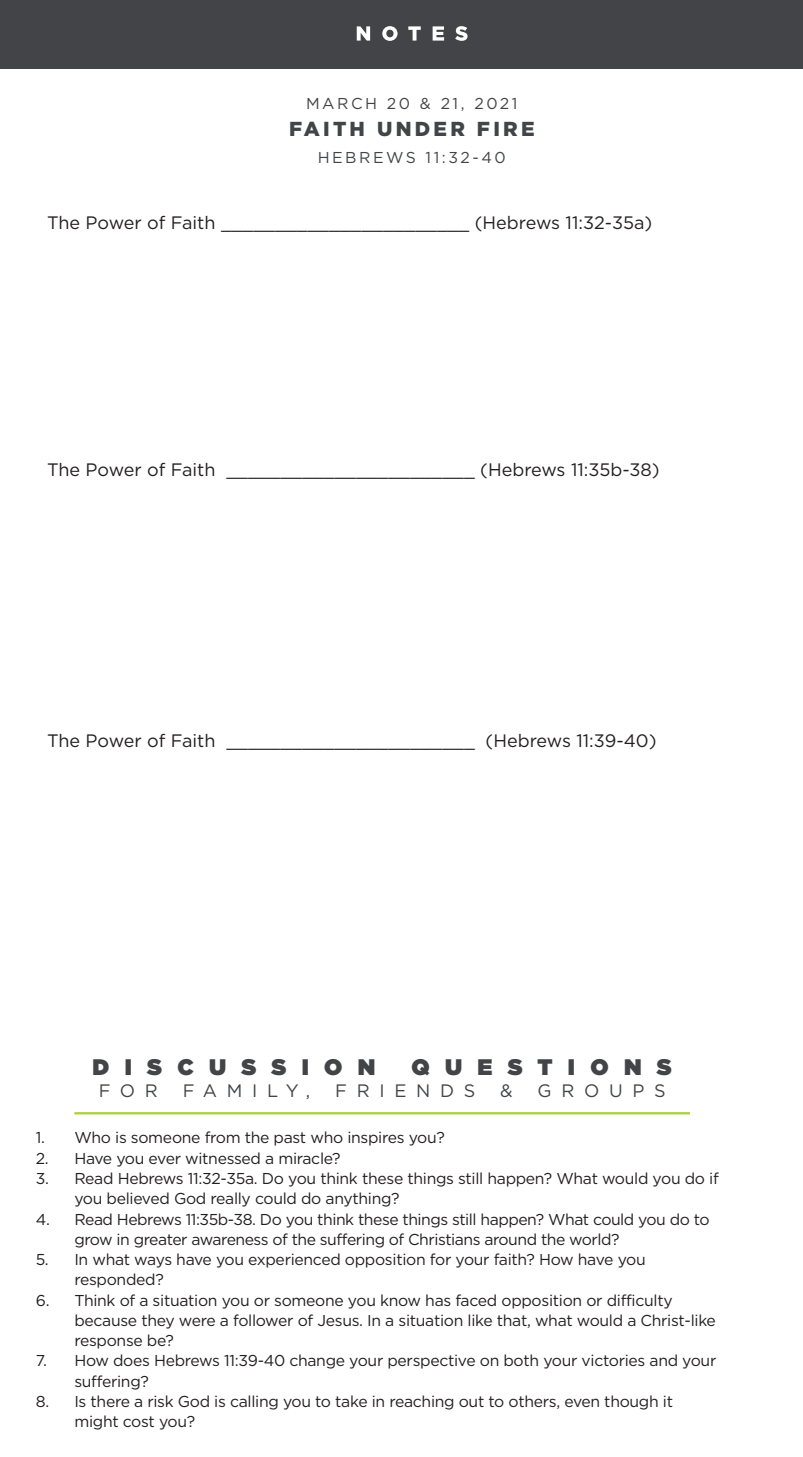
<style>
.page{position:relative;width:803px;height:1457px;background:#fff}
.page>*{position:absolute;margin:0;border:0;box-sizing:border-box;transform-origin:0 0}
.t1{font:900 22.5px "Gotham";letter-spacing:.68em;color:#424447}
.t2{font:900 20.25px "Gotham";letter-spacing:.16em;color:#424447}
.t3{font:18px "Gotham";color:#231f20}
.t4{font:18px "Gotham";letter-spacing:.54em;color:#424447}
.t5{font:15.75px/20.2px "Gotham";letter-spacing:-.02em;color:#231f20}
.t6{font:15.75px "Gotham";letter-spacing:.16em;color:#424447}
</style>
<div class="page">
<div style="left:0;top:0;width:803px;height:69px;background:#424447"></div>
<svg style="left:357px;top:26px;width:111px;height:15px"></svg>
<hr style="left:74px;top:1112px;width:616px;height:2px;background:#abcf38">
<p class="t6" style="left:306px;top:95px;width:213px">MARCH 20 &amp; 21, 2021</p>
<p class="t2" style="left:289px;top:117px;width:247px">FAITH UNDER FIRE</p>
<p class="t6" style="left:318px;top:149px;width:190px">HEBREWS 11:32-40</p>
<p class="t3" style="left:47px;top:213px;width:607px">The Power of Faith _______________________ (Hebrews 11:32-35a)</p>
<p class="t3" style="left:47px;top:460px;width:614px">The Power of Faith _______________________ (Hebrews 11:35b-38)</p>
<p class="t3" style="left:47px;top:730px;width:611px">The Power of Faith _______________________ (Hebrews 11:39-40)</p>
<p class="t1" style="left:93px;top:1054px;width:284px">DISCUSSION</p>
<p class="t1" style="left:412px;top:1054px;width:262px">QUESTIONS</p>
<p class="t4" style="left:99px;top:1080px;width:61px">FOR</p>
<p class="t4" style="left:183px;top:1080px;width:129px">FAMILY,</p>
<p class="t4" style="left:335px;top:1080px;width:142px">FRIENDS</p>
<p class="t4" style="left:500px;top:1080px;width:14px">&amp;</p>
<p class="t4" style="left:537px;top:1080px;width:130px">GROUPS</p>
<p class="t5" style="left:36px;top:1127px;width:411px">1. Who is someone from the past who inspires you?</p>
<p class="t5" style="left:36px;top:1147px;width:306px">2. Have you ever witnessed a miracle?</p>
<p class="t5" style="left:74px;top:1168px;width:646px;text-indent:-39px">3. Read Hebrews 11:32-35a. Do you think these things still happen? What would you do if you believed God really could do anything?</p>
<p class="t5" style="left:74px;top:1208px;width:637px;text-indent:-39px">4. Read Hebrews 11:35b-38. Do you think these things still happen? What could you do to grow in greater awareness of the suffering of Christians around the world?</p>
<p class="t5" style="left:74px;top:1249px;width:573px;text-indent:-39px">5. In what ways have you experienced opposition for your faith? How have you responded?</p>
<p class="t5" style="left:74px;top:1289px;width:643px;text-indent:-39px">6. Think of a situation you or someone you know has faced opposition or difficulty because they were a follower of Jesus. In a situation like that, what would a Christ-like response be?</p>
<p class="t5" style="left:74px;top:1350px;width:643px;text-indent:-39px">7. How does Hebrews 11:39-40 change your perspective on both your victories and your suffering?</p>
<p class="t5" style="left:74px;top:1390px;width:600px;text-indent:-39px">8. Is there a risk God is calling you to take in reaching out to others, even though it might cost you?</p>
</div>
